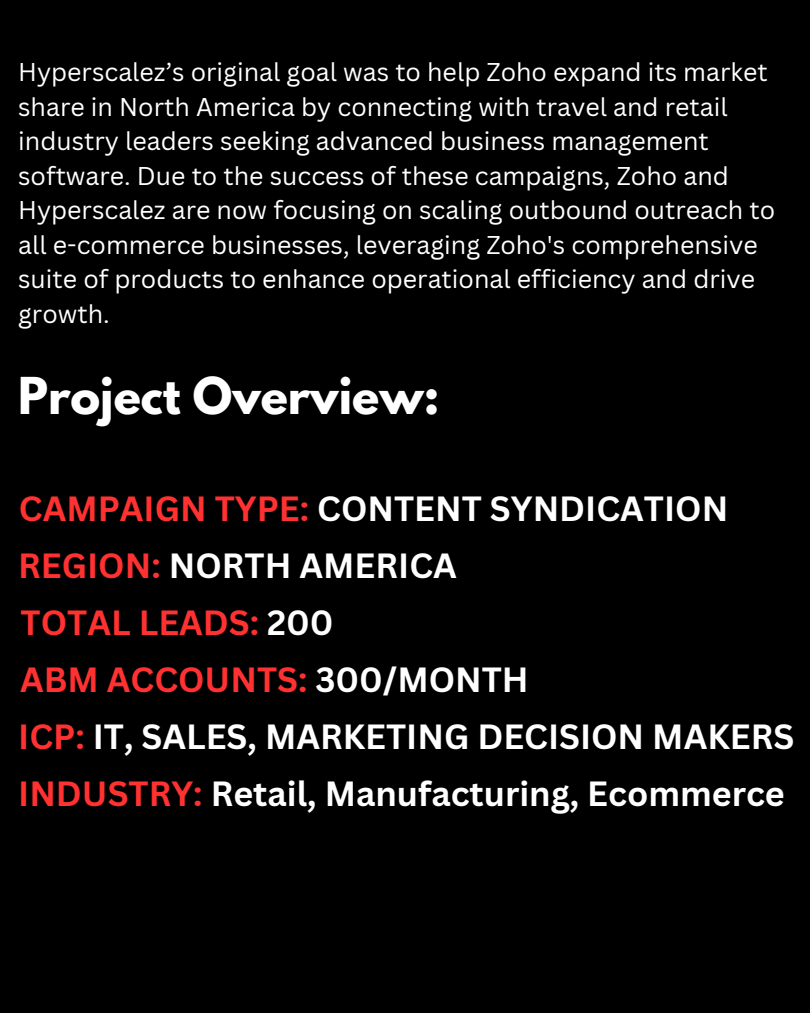
<style>
.page{position:relative;width:810px;height:1013px;background:#fff}
.page>*{position:absolute;margin:0;border:0;box-sizing:border-box;transform-origin:0 0}
.t1{font:700 45px "League Spartan";color:#fff}
.t2{font:700 34px "Canva Sans";color:#fff}
.t3{font:700 34px "Canva Sans";color:#ff3131}
.t4{font:25px/34.5px "Canva Sans";color:#fff}
.s1{color:#ff3131}
.s2{color:#fff}
</style>
<div class="page">
<div style="left:0;top:0;width:810px;height:1012px;background:#000"></div>
<p class="t4" style="left:18px;top:54px;width:759px">Hyperscalez’s original goal was to help Zoho expand its market share in North America by connecting with travel and retail industry leaders seeking advanced business management software. Due to the success of these campaigns, Zoho and Hyperscalez are now focusing on scaling outbound outreach to all e-commerce businesses, leveraging Zoho's comprehensive suite of products to enhance operational efficiency and drive growth.</p>
<h1 class="t1" style="left:18px;top:373px;width:423px">Project Overview:</h1>
<h2 class="t2" style="left:19px;top:484px;width:711px"><span class="s1">CAMPAIGN TYPE:</span> CONTENT SYNDICATION</h2>
<h2 class="t2" style="left:18px;top:542px;width:440px"><span class="s1">REGION:</span> NORTH AMERICA</h2>
<h2 class="t3" style="left:21px;top:598px;width:315px">TOTAL LEADS: <span class="s2">200</span></h2>
<h2 class="t3" style="left:20px;top:655px;width:510px">ABM ACCOUNTS: <span class="s2">300/MONTH</span></h2>
<h2 class="t2" style="left:18px;top:712px;width:778px"><span class="s1">ICP:</span> IT, SALES, MARKETING DECISION MAKERS</h2>
<h3 class="t2" style="left:18px;top:769px;width:768px"><span class="s1">INDUSTRY:</span> Retail, Manufacturing, Ecommerce</h3>
</div>
